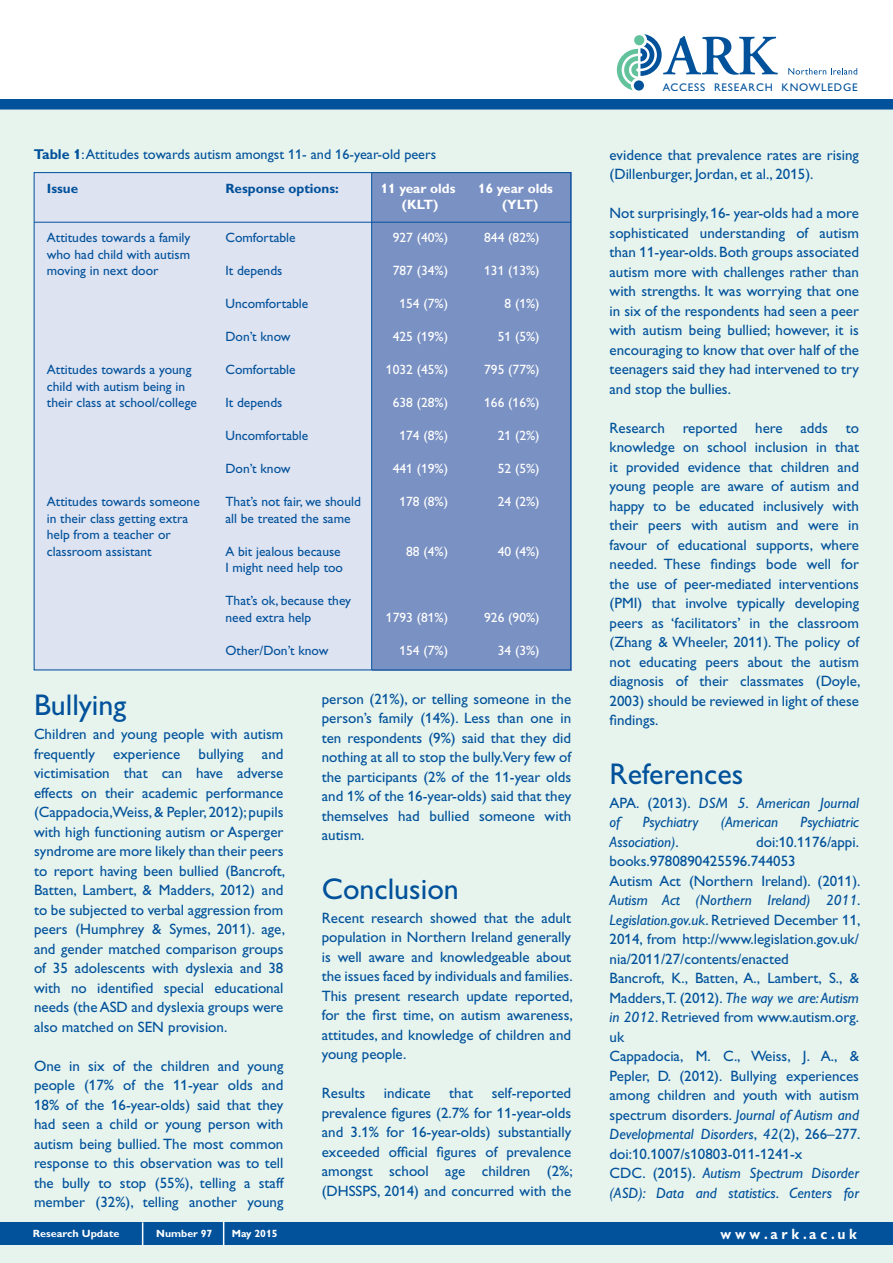
<style>
.page{position:relative;width:893px;height:1263px;background:#fff}
.page>*{position:absolute;margin:0;border:0;box-sizing:border-box;transform-origin:0 0}
.t1{font:30px "Gill Alt One";color:#01519b}
.Normal__Web{font:15px/19.5px "Gill Alt One";color:#01519b;text-align:justify}
.Normal__Web-2{font:italic 15px/19.5px "Gill Alt One";color:#01519b}
.t2{font:700 15px "Gill Alt One";color:#fff;scale:.92 1}
.t3{font:14.25px "Gill Alt One";color:#01519b}
.t4{font:13.5px "Gill Alt One";color:#01519b}
.t5{font:13.5px "Gill Alt One";color:#fff}
.t6{font:700 13.5px "Gill Alt One";color:#fff}
.t7{font:700 13.5px "Gill Alt One";color:#01519b}
.t8{font:11.1px "Gill Sans";letter-spacing:.075em;color:#01519b}
.t9{font:700 10.5px "Gill Alt One";color:#fff}
.s1{font-weight:700}
.s2{font-style:normal}
.s3{font-style:italic}
</style>
<div class="page">
<div style="left:0;top:107px;width:893px;height:1156px;background:#e6f4ed"></div>
<div style="left:0;top:1222px;width:893px;height:23px;background:#01519b"></div>
<svg style="left:142px;top:1222px;width:1px;height:24px"></svg>
<svg style="left:223px;top:1222px;width:1px;height:24px"></svg>
<div style="left:0;top:99px;width:893px;height:11px;background:#01519b"></div>
<svg style="left:788px;top:68px;width:69px;height:7px"></svg>
<svg style="left:616px;top:34px;width:162px;height:57px"></svg>
<div style="left:34px;top:172px;width:338px;height:498px;background:#dee3f1"></div>
<div style="left:372px;top:172px;width:199px;height:498px;background:#7a91c3"></div>
<hr style="left:34px;top:222px;width:537px;height:1px;background:#01519b">
<hr style="left:371px;top:172px;width:1px;height:498px;background:#01519b">
<p class="t3" style="left:34px;top:146px;width:404px"><span class="s1">Table 1</span>: Attitudes towards autism amongst 11- and 16-year-old peers</p>
<p class="t7" style="left:47px;top:180px;width:33px">Issue</p>
<p class="t7" style="left:225px;top:180px;width:115px">Response options:</p>
<p class="t6" style="left:381px;top:180px;width:76px">11 year olds</p>
<p class="t6" style="left:478px;top:180px;width:76px">16 year olds</p>
<p class="t6" style="left:402px;top:197px;width:38px">(KLT)</p>
<p class="t6" style="left:502px;top:197px;width:38px">(YLT)</p>
<p class="t4" style="left:47px;top:230px;width:145px">Attitudes towards a family</p>
<p class="t4" style="left:225px;top:230px;width:72px">Comfortable</p>
<p class="t5" style="left:393px;top:230px;width:57px">927 (40%)</p>
<p class="t5" style="left:484px;top:230px;width:57px">844 (82%)</p>
<p class="t4" style="left:47px;top:247px;width:145px">who had child with autism</p>
<p class="t4" style="left:47px;top:263px;width:113px">moving in next door</p>
<p class="t4" style="left:225px;top:263px;width:59px">It depends</p>
<p class="t5" style="left:393px;top:263px;width:57px">787 (34%)</p>
<p class="t5" style="left:484px;top:263px;width:57px">131 (13%)</p>
<p class="t4" style="left:225px;top:296px;width:84px">Uncomfortable</p>
<p class="t5" style="left:399px;top:296px;width:50px">154 (7%)</p>
<p class="t5" style="left:504px;top:296px;width:37px">8 (1%)</p>
<p class="t4" style="left:225px;top:329px;width:67px">Don’t know</p>
<p class="t5" style="left:393px;top:329px;width:57px">425 (19%)</p>
<p class="t5" style="left:498px;top:329px;width:43px">51 (5%)</p>
<p class="t4" style="left:47px;top:362px;width:146px">Attitudes towards a young</p>
<p class="t4" style="left:225px;top:362px;width:72px">Comfortable</p>
<p class="t5" style="left:386px;top:362px;width:64px">1032 (45%)</p>
<p class="t5" style="left:484px;top:362px;width:57px">795 (77%)</p>
<p class="t4" style="left:47px;top:379px;width:140px">child with autism being in</p>
<p class="t4" style="left:47px;top:395px;width:152px">their class at school/college</p>
<p class="t4" style="left:225px;top:395px;width:59px">It depends</p>
<p class="t5" style="left:393px;top:395px;width:57px">638 (28%)</p>
<p class="t5" style="left:484px;top:395px;width:57px">166 (16%)</p>
<p class="t4" style="left:225px;top:428px;width:84px">Uncomfortable</p>
<p class="t5" style="left:399px;top:428px;width:50px">174 (8%)</p>
<p class="t5" style="left:498px;top:428px;width:43px">21 (2%)</p>
<p class="t4" style="left:225px;top:461px;width:67px">Don’t know</p>
<p class="t5" style="left:393px;top:461px;width:57px">441 (19%)</p>
<p class="t5" style="left:498px;top:461px;width:43px">52 (5%)</p>
<p class="t4" style="left:47px;top:494px;width:154px">Attitudes towards someone</p>
<p class="t4" style="left:225px;top:494px;width:137px">That’s not fair, we should</p>
<p class="t5" style="left:399px;top:494px;width:50px">178 (8%)</p>
<p class="t5" style="left:498px;top:494px;width:43px">24 (2%)</p>
<p class="t4" style="left:47px;top:511px;width:143px">in their class getting extra</p>
<p class="t4" style="left:225px;top:511px;width:127px">all be treated the same</p>
<p class="t4" style="left:47px;top:527px;width:125px">help from a teacher or</p>
<p class="t4" style="left:47px;top:544px;width:106px">classroom assistant</p>
<p class="t4" style="left:225px;top:544px;width:117px">A bit jealous because</p>
<p class="t5" style="left:406px;top:544px;width:43px">88 (4%)</p>
<p class="t5" style="left:498px;top:544px;width:43px">40 (4%)</p>
<p class="t4" style="left:225px;top:560px;width:119px">I might need help too</p>
<p class="t4" style="left:225px;top:593px;width:127px">That’s ok, because they</p>
<p class="t4" style="left:225px;top:610px;width:87px">need extra help</p>
<p class="t5" style="left:386px;top:610px;width:64px">1793 (81%)</p>
<p class="t5" style="left:484px;top:610px;width:57px">926 (90%)</p>
<p class="t4" style="left:225px;top:643px;width:105px">Other/Don’t know</p>
<p class="t5" style="left:399px;top:643px;width:50px">154 (7%)</p>
<p class="t5" style="left:498px;top:643px;width:43px">34 (3%)</p>
<p class="Normal__Web" style="left:322px;top:689px;width:251px">person (21%), or telling someone in the person’s family (14%). Less than one in ten respondents (9%) said that they did nothing at all to stop the bully.Very few of the participants (2% of the 11-year olds and 1% of the 16-year-olds) said that they themselves had bullied someone with autism.</p>
<p class="t1" style="left:322px;top:871px;width:139px">Conclusion</p>
<p class="Normal__Web" style="left:322px;top:908px;width:252px">Recent research showed that the adult population in Northern Ireland generally is well aware and knowledgeable about the issues faced by individuals and families.<br>This present research update reported, for the first time, on autism awareness, attitudes, and knowledge of children and young people.</p>
<p class="Normal__Web" style="left:322px;top:1083px;width:252px">Results indicate that self-reported prevalence figures (2.7% for 11-year-olds and 3.1% for 16-year-olds) substantially exceeded official figures of prevalence amongst school age children (2%; (DHSSPS, 2014) and concurred with the</p>
<p class="t1" style="left:34px;top:688px;width:94px">Bullying</p>
<p class="Normal__Web" style="left:34px;top:724px;width:252px">Children and young people with autism frequently experience bullying and victimisation that can have adverse effects on their academic performance (Cappadocia,Weiss, &amp; Pepler, 2012); pupils with high functioning autism or Asperger syndrome are more likely than their peers to report having been bullied (Bancroft, Batten, Lambert, &amp; Madders, 2012) and to be subjected to verbal aggression from peers (Humphrey &amp; Symes, 2011). age, and gender matched comparison groups of 35 adolescents with dyslexia and 38 with no identified special educational needs (the ASD and dyslexia groups were also matched on SEN provision.</p>
<p class="Normal__Web" style="left:34px;top:1056px;width:251px">One in six of the children and young people (17% of the 11-year olds and 18% of the 16-year-olds) said that they had seen a child or young person with autism being bullied. The most common response to this observation was to tell the bully to stop (55%), telling a staff member (32%), telling another young</p>
<p class="t8" style="left:663px;top:80px;width:196px">ACCESS RESEARCH KNOWLEDGE</p>
<p class="Normal__Web" style="left:610px;top:145px;width:251px">evidence that prevalence rates are rising (Dillenburger, Jordan, et al., 2015).</p>
<p class="Normal__Web" style="left:610px;top:203px;width:251px">Not surprisingly, 16- year-olds had a more sophisticated understanding of autism than 11-year-olds. Both groups associated autism more with challenges rather than with strengths. It was worrying that one in six of the respondents had seen a peer with autism being bullied; however, it is encouraging to know that over half of the teenagers said they had intervened to try and stop the bullies.</p>
<p class="Normal__Web" style="left:610px;top:418px;width:252px">Research reported here adds to knowledge on school inclusion in that it provided evidence that children and young people are aware of autism and happy to be educated inclusively with their peers with autism and were in favour of educational supports, where needed. These findings bode well for the use of peer-mediated interventions (PMI) that involve typically developing peers as ‘facilitators’ in the classroom (Zhang &amp; Wheeler, 2011). The policy of not educating peers about the autism diagnosis of their classmates (Doyle, 2003) should be reviewed in light of these findings.</p>
<p class="t1" style="left:610px;top:756px;width:135px">References</p>
<p class="Normal__Web-2" style="left:610px;top:793px;width:251px"><span class="s2">APA. (2013).</span> DSM 5<span class="s2">.</span> American Journal of</p>
<p class="Normal__Web-2" style="left:643px;top:812px;width:57px">Psychiatry</p>
<p class="Normal__Web-2" style="left:721px;top:812px;width:59px">(American</p>
<p class="Normal__Web-2" style="left:801px;top:812px;width:60px">Psychiatric</p>
<p class="Normal__Web-2" style="left:610px;top:832px;width:71px">Association)<span class="s2">.</span></p>
<p class="Normal__Web" style="left:610px;top:832px;width:251px;text-indent:147px">doi:10.1176/appi. books.9780890425596.744053</p>
<p class="Normal__Web" style="left:610px;top:871px;width:252px">Autism Act (Northern Ireland). (2011).<br><span class="s3">Autism Act (Northern Ireland) 2011</span>.<br><span class="s3">Legislation.gov.uk</span>. Retrieved December 11, 2014, from http://www.legislation.gov.uk/ nia/2011/27/contents/enacted</p>
<p class="Normal__Web" style="left:610px;top:968px;width:251px">Bancroft, K., Batten, A., Lambert, S., &amp; Madders, T. (2012). <span class="s3">The way we are: Autism in 2012</span>. Retrieved from www.autism.org. uk</p>
<p class="Normal__Web" style="left:610px;top:1046px;width:252px">Cappadocia, M. C., Weiss, J. A., &amp; Pepler, D. (2012). Bullying experiences among children and youth with autism spectrum disorders. <span class="s3">Journal of Autism and Developmental Disorders</span>, <span class="s3">42</span>(2), 266–277. doi:10.1007/s10803-011-1241-x</p>
<p class="Normal__Web-2" style="left:610px;top:1163px;width:251px"><span class="s2">CDC. (2015).</span> Autism Spectrum Disorder (ASD): Data and statistics<span class="s2">.</span> Centers for</p>
<p class="t9" style="left:33px;top:1227px;width:88px">Research Update</p>
<p class="t9" style="left:156px;top:1227px;width:58px">Number 97</p>
<p class="t9" style="left:232px;top:1227px;width:47px">May 2015</p>
<p class="t2" style="left:720px;top:1225px;width:150px">w w w . a r k . a c . u k</p>
</div>
